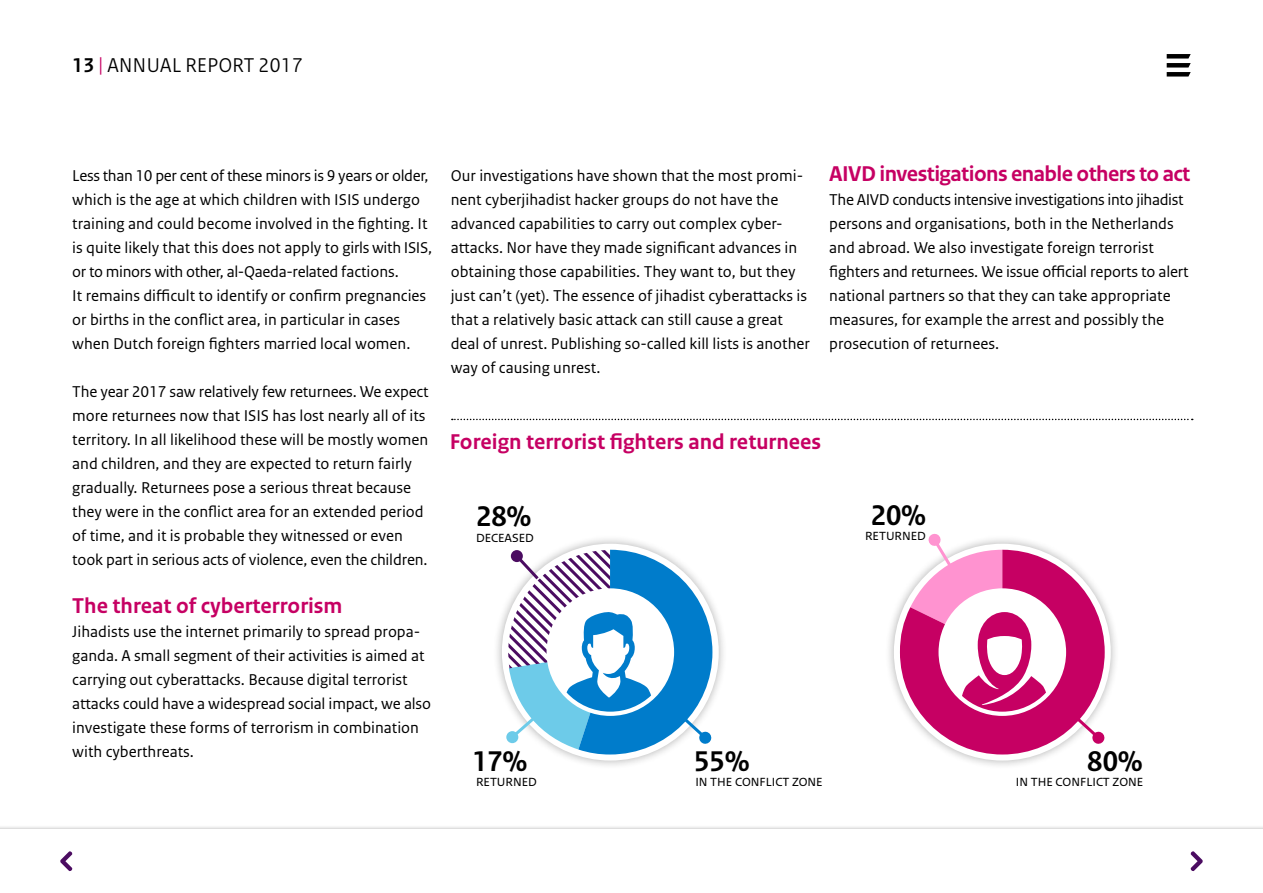
<style>
.page{position:relative;width:1263px;height:893px;background:#fff}
.page>*{position:absolute;margin:0;border:0;box-sizing:border-box;transform-origin:0 0}
.t1{font:700 30px "Rijksoverheid Sans Heading";color:#000}
.t2{font:700 22.5px "Rijksoverheid Sans Text";color:#c60063}
.t3{font:700 22.5px "Rijksoverheid Sans Text";letter-spacing:-.025em;color:#c60063}
.t4{font:21px "Rijksoverheid Sans Heading";letter-spacing:.02em;color:#000}
.t5{font:16.5px/24px "Rijksoverheid Sans Text";color:#000}
.t6{font:16.35px "Rijksoverheid Sans Heading";color:#000}
.s1{font-weight:700}
.s2{color:#c60063}
</style>
<div class="page">
<div style="left:0;top:825px;width:1263px;height:68px;background:#000;opacity:.3"></div>
<div style="left:0;top:829px;width:1263px;height:64px;background:#fff"></div>
<svg style="left:1167px;top:54px;width:24px;height:23px"></svg>
<svg style="left:1190px;top:851px;width:13px;height:20px"></svg>
<svg style="left:60px;top:851px;width:13px;height:20px"></svg>
<div style="left:493px;top:534px;width:235px;height:236px;background:#000;opacity:.3"></div>
<div style="left:502px;top:544px;width:217px;height:216px;background:#fff;border-radius:50%"></div>
<svg style="left:501px;top:550px;width:211px;height:204px"></svg>
<div style="left:511px;top:550px;width:12px;height:12px;background:#4b0c61;border-radius:50%"></div>
<div style="left:885px;top:534px;width:235px;height:236px;background:#000;opacity:.3"></div>
<svg style="left:900px;top:533px;width:205px;height:221px"></svg>
<svg style="left:452px;top:419px;width:741px;height:1px"></svg>
<p class="t4" style="left:72px;top:53px;width:232px"><span class="s1">13</span> <span class="s2">|</span> ANNUAL REPORT 2017</p>
<p class="t5" style="left:72px;top:164px;width:361px">Less than 10 per cent of these minors is 9 years or older, which is the age at which children with ISIS undergo training and could become involved in the fighting. It is quite likely that this does not apply to girls with ISIS, or to minors with other, al-Qaeda-related factions.<br>It remains difficult to identify or confirm pregnancies or births in the conflict area, in particular in cases when Dutch foreign fighters married local women.</p>
<p class="t5" style="left:72px;top:380px;width:358px">The year 2017 saw relatively few returnees. We expect more returnees now that ISIS has lost nearly all of its territory. In all likelihood these will be mostly women and children, and they are expected to return fairly gradually. Returnees pose a serious threat because they were in the conflict area for an extended period of time, and it is probable they witnessed or even took part in serious acts of violence, even the children.</p>
<h2 class="t2" style="left:72px;top:593px;width:272px">The threat of cyberterrorism</h2>
<p class="t5" style="left:72px;top:620px;width:360px">Jihadists use the internet primarily to spread propa&shy;ganda. A small segment of their activities is aimed at carrying out cyberattacks. Because digital terrorist attacks could have a widespread social impact, we also investigate these forms of terrorism in combination with cyberthreats.</p>
<p class="t5" style="left:451px;top:164px;width:361px">Our investigations have shown that the most promi&shy;nent cyberjihadist hacker groups do not have the advanced capabilities to carry out complex cyber&shy;attacks. Nor have they made significant advances in obtaining those capabilities. They want to, but they just can’t (yet). The essence of jihadist cyberattacks is that a relatively basic attack can still cause a great deal of unrest. Publishing so-called kill lists is another way of causing unrest.</p>
<h2 class="t3" style="left:829px;top:161px;width:363px">AIVD investigations enable others to act</h2>
<p class="t5" style="left:829px;top:188px;width:361px">The AIVD conducts intensive investigations into jihadist persons and organisations, both in the Netherlands and abroad. We also investigate foreign terrorist fighters and returnees. We issue official reports to alert national partners so that they can take appropriate measures, for example the arrest and possibly the prosecution of returnees.</p>
<h2 class="t2" style="left:450px;top:429px;width:373px">Foreign terrorist fighters and returnees</h2>
<h1 class="t1" style="left:476px;top:499px;width:57px">28%</h1>
<p class="t6" style="left:476px;top:527px;width:59px">deceased</p>
<h1 class="t1" style="left:871px;top:499px;width:57px">20%</h1>
<p class="t6" style="left:865px;top:525px;width:62px">returned</p>
<h1 class="t1" style="left:472px;top:745px;width:57px">17%</h1>
<h1 class="t1" style="left:694px;top:744px;width:57px">55%</h1>
<p class="t6" style="left:476px;top:771px;width:62px">returned</p>
<p class="t6" style="left:695px;top:771px;width:129px">in the conflict zone</p>
<h1 class="t1" style="left:1087px;top:744px;width:57px">80%</h1>
<p class="t6" style="left:1016px;top:771px;width:129px">in the conflict zone</p>
</div>
